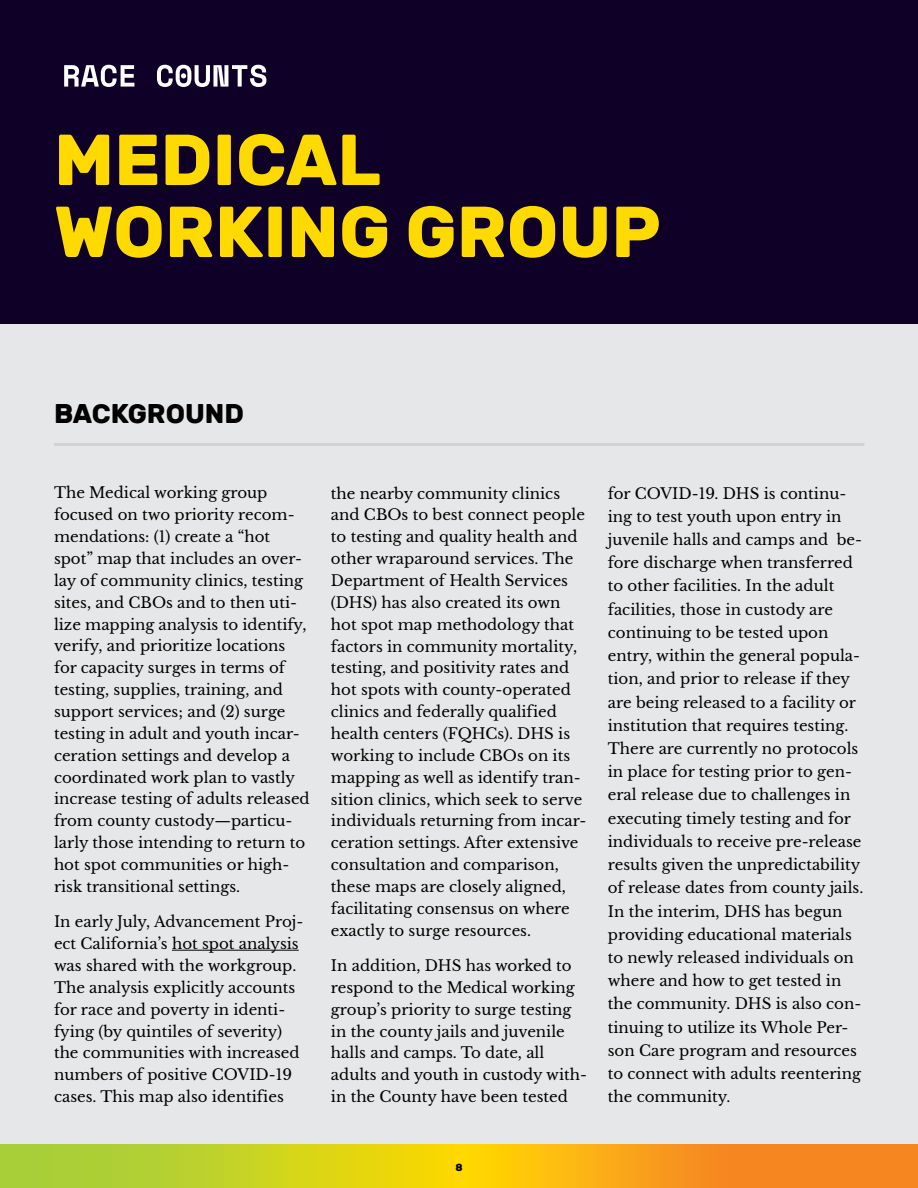
<style>
.page{position:relative;width:918px;height:1188px;background:#e6e7e8}
.page>*{position:absolute;margin:0;border:0;box-sizing:border-box;transform-origin:0 0}
.t1{font:700 72px/72px "Rubik";color:#ffda00}
.t2{font:700 27px "Rubik";color:#000}
.t3{font:15px/21.9px "Libre Baskerville";color:#000}
.t4{font:700 10.5px "Rubik";color:#000}
</style>
<div class="page">
<div style="left:0;top:0;width:918px;height:324px;background:#0e0027"></div>
<svg style="left:101px;top:65px;width:165px;height:22px"></svg>
<svg style="left:0;top:1145px;width:918px;height:43px;background:#e0b91d"></svg>
<hr style="left:54px;top:443px;width:810px;height:3px;background:#d1d3d4">
<hr style="left:172px;top:950px;width:127px;height:1px;background:#000">
<h1 class="t1" style="left:54px;top:124px;width:608px">MEDICAL<br>WORKING GROUP</h1>
<h2 class="t2" style="left:54px;top:397px;width:192px">BACKGROUND</h2>
<p class="t3" style="left:54px;top:482px;width:257px">The Medical working group focused on two priority recom&shy;mendations: (1) create a “hot spot” map that includes an over&shy;lay of community clinics, testing sites, and CBOs and to then uti&shy;lize mapping analysis to identify, verify, and prioritize locations for capacity surges in terms of testing, supplies, training, and support services; and (2) surge testing in adult and youth incar&shy;ceration settings and develop a coordinated work plan to vastly increase testing of adults released from county custody—particu&shy;larly those intending to return to hot spot communities or high&shy;risk transitional settings.</p>
<p class="t3" style="left:54px;top:911px;width:251px">In early July, Advancement Proj&shy;ect California’s hot spot analysis was shared with the workgroup.<br>The analysis explicitly accounts for race and poverty in identi&shy;fying (by quintiles of severity) the communities with increased numbers of positive COVID-19 cases. This map also identifies</p>
<p class="t3" style="left:331px;top:482px;width:257px">the nearby community clinics and CBOs to best connect people to testing and quality health and other wraparound services. The<br>Department of Health Services (DHS) has also created its own hot spot map methodology that factors in community mortality, testing, and positivity rates and hot spots with county-operated clinics and federally qualified health centers (FQHCs). DHS is working to include CBOs on its mapping as well as identify tran&shy;sition clinics, which seek to serve individuals returning from incar&shy;ceration settings. After extensive consultation and comparison, these maps are closely aligned, facilitating consensus on where exactly to surge resources.</p>
<p class="t3" style="left:331px;top:955px;width:258px">In addition, DHS has worked to respond to the Medical working group’s priority to surge testing in the county jails and juvenile halls and camps. To date, all adults and youth in custody with&shy;in the County have been tested</p>
<p class="t3" style="left:608px;top:482px;width:257px;line-height:23.2px">for COVID-19. DHS is continu&shy;ing to test youth upon entry in juvenile halls and camps and be&shy;fore discharge when transferred to other facilities. In the adult facilities, those in custody are continuing to be tested upon entry, within the general popula&shy;tion, and prior to release if they are being released to a facility or institution that requires testing.<br>There are currently no protocols in place for testing prior to gen&shy;eral release due to challenges in executing timely testing and for individuals to receive pre-release results given the unpredictability of release dates from county jails.<br>In the interim, DHS has begun providing educational materials to newly released individuals on where and how to get tested in the community. DHS is also con&shy;tinuing to utilize its Whole Per&shy;son Care program and resources to connect with adults reentering the community.</p>
<p class="t4" style="left:455px;top:1161px;width:9px">8</p>
</div>
